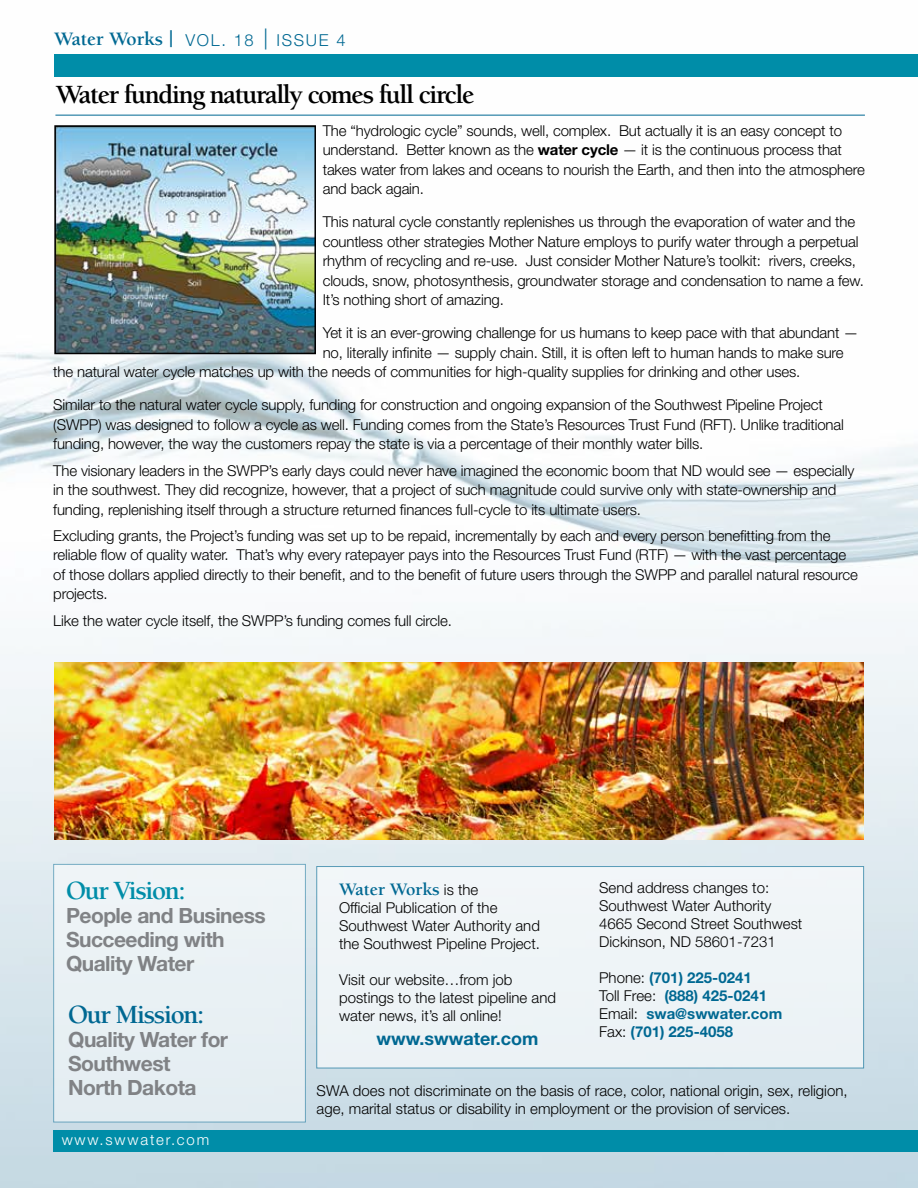
<style>
.page{position:relative;width:918px;height:1188px;background:#fff}
.page>*{position:absolute;margin:0;border:0;box-sizing:border-box;transform-origin:0 0}
.t1{font:700 27px "Berkeley";letter-spacing:-.05em;color:#000}
.t2{font:700 27px "Berkeley";letter-spacing:-.05em;color:#006892}
.t3{font:700 27px "Berkeley";letter-spacing:-.05em;color:#008da8}
.t4{font:700 21px/24px "Helvetica Neue LT Std";letter-spacing:-.025em;color:#808285}
.t5{font:700 18px "Berkeley";color:#006892}
.t6{font:700 18px "Helvetica Neue LT Std";color:#006892}
.t7{font:300 16.5px "Helvetica Neue LT Std";letter-spacing:.1em;color:#006892}
.t8{font:300 15px/19.5px "Helvetica Neue LT Std";letter-spacing:-.01em;color:#000}
.t9{font:700 15px/18px "Helvetica Neue LT Std";color:#006892}
.t10{font:300 15px "Helvetica Neue LT Std";letter-spacing:.12em;color:#fff}
.s1{font-family:"Berkeley";font-weight:700;font-size:19.5px}
.s2{font-family:"Berkeley";font-weight:700;font-size:21px}
.s3{font-size:21px}
.s4{font-weight:700}
.s5{font-family:"Helvetica Neue LT Std";font-weight:300;font-size:15px;color:#000}
.s6{font-weight:300;color:#000}
</style>
<div class="page">
<img style="left:0;top:76px;width:918px;height:1112px">
<div style="left:316px;top:866px;width:548px;height:202px;background:#eef4f7"></div>
<div style="left:53px;top:864px;width:253px;height:258px;background:#e9f1f4"></div>
<div style="left:54px;top:1130px;width:864px;height:22px;background:#008da8"></div>
<div style="left:54px;top:54px;width:864px;height:22px;background:#008da8"></div>
<hr style="left:55px;top:115px;width:810px;height:1px;background:#006892">
<img style="left:57px;top:128px;width:256px;height:223px">
<div style="left:54px;top:125px;width:262px;height:229px;border:2px solid #000"></div>
<img style="left:54px;top:663px;width:809px;height:176px">
<p class="t7" style="left:54px;top:30px;width:293px"><span class="s1">Water Works</span> <span class="s2">|</span> VOL. 18 <span class="s3">|</span> ISSUE 4</p>
<h1 class="t1" style="left:56px;top:81px;width:420px">Water funding naturally comes full circle</h1>
<p class="t8" style="left:323px;top:121px;width:544px">The “hydrologic cycle” sounds, well, complex. But actually it is an easy concept to understand. Better known as the <span class="s4">water cycle</span> — it is the continuous process that takes water from lakes and oceans to nourish the Earth, and then into the atmosphere and back again.</p>
<p class="t8" style="left:323px;top:212px;width:543px">This natural cycle constantly replenishes us through the evaporation of water and the countless other strategies Mother Nature employs to purify water through a perpetual rhythm of recycling and re-use. Just consider Mother Nature’s toolkit: rivers, creeks, clouds, snow, photosynthesis, groundwater storage and condensation to name a few.<br>It’s nothing short of amazing.</p>
<p class="t8" style="left:323px;top:323px;width:537px">Yet it is an ever-growing challenge for us humans to keep pace with that abundant —</p>
<p class="t8" style="left:323px;top:343px;width:523px">no, literally infinite — supply chain. Still, it is often left to human hands to make sure</p>
<p class="t8" style="left:53px;top:362px;width:749px">the natural water cycle matches up with the needs of communities for high-quality supplies for drinking and other uses.</p>
<p class="t8" style="left:53px;top:395px;width:792px">Similar to the natural water cycle supply, funding for construction and ongoing expansion of the Southwest Pipeline Project (SWPP) was designed to follow a cycle as well. Funding comes from the State’s Resources Trust Fund (RFT). Unlike traditional funding, however, the way the customers repay the state is via a percentage of their monthly water bills.</p>
<p class="t8" style="left:53px;top:460px;width:803px">The visionary leaders in the SWPP’s early days could never have imagined the economic boom that ND would see — especially in the southwest. They did recognize, however, that a project of such magnitude could survive only with state-ownership and funding, replenishing itself through a structure returned finances full-cycle to its ultimate users.</p>
<p class="t8" style="left:53px;top:526px;width:806px">Excluding grants, the Project’s funding was set up to be repaid, incrementally by each and every person benefitting from the reliable flow of quality water. That’s why every ratepayer pays into the Resources Trust Fund (RTF) — with the vast percentage of those dollars applied directly to their benefit, and to the benefit of future users through the SWPP and parallel natural resource projects.</p>
<p class="t8" style="left:53px;top:610px;width:400px">Like the water cycle itself, the SWPP’s funding comes full circle.</p>
<h1 class="t3" style="left:66px;top:876px;width:121px">Our Vision:</h1>
<h2 class="t4" style="left:66px;top:903px;width:201px">People and Business<br>Succeeding with<br>Quality Water</h2>
<h1 class="t2" style="left:68px;top:1000px;width:138px">Our Mission:</h1>
<h2 class="t4" style="left:68px;top:1027px;width:161px">Quality Water for<br>Southwest<br>North Dakota</h2>
<p class="t10" style="left:62px;top:1130px;width:149px">www.swwater.com</p>
<p class="t5" style="left:339px;top:880px;width:141px">Water Works <span class="s5">is the</span></p>
<p class="t8" style="left:339px;top:899px;width:202px;line-height:18px">Official Publication of the<br>Southwest Water Authority and the Southwest Pipeline Project.</p>
<p class="t8" style="left:339px;top:971px;width:218px;line-height:18px">Visit our website…from job postings to the latest pipeline and water news, it’s all online!</p>
<p class="t6" style="left:377px;top:1028px;width:163px">www.swwater.com</p>
<p class="t8" style="left:599px;top:878px;width:205px;line-height:18px">Send address changes to:<br>Southwest Water Authority<br>4665 Second Street Southwest<br>Dickinson, ND 58601-7231</p>
<p class="t9" style="left:599px;top:968px;width:185px"><span class="s6">Phone:</span> (701) 225-0241<br><span class="s6">Toll Free:</span> (888) 425-0241<br><span class="s6">Email:</span> swa@swwater.com<br><span class="s6">Fax:</span> (701) 225-4058</p>
<p class="t8" style="left:317px;top:1081px;width:532px;line-height:18px">SWA does not discriminate on the basis of race, color, national origin, sex, religion, age, marital status or disability in employment or the provision of services.</p>
</div>
